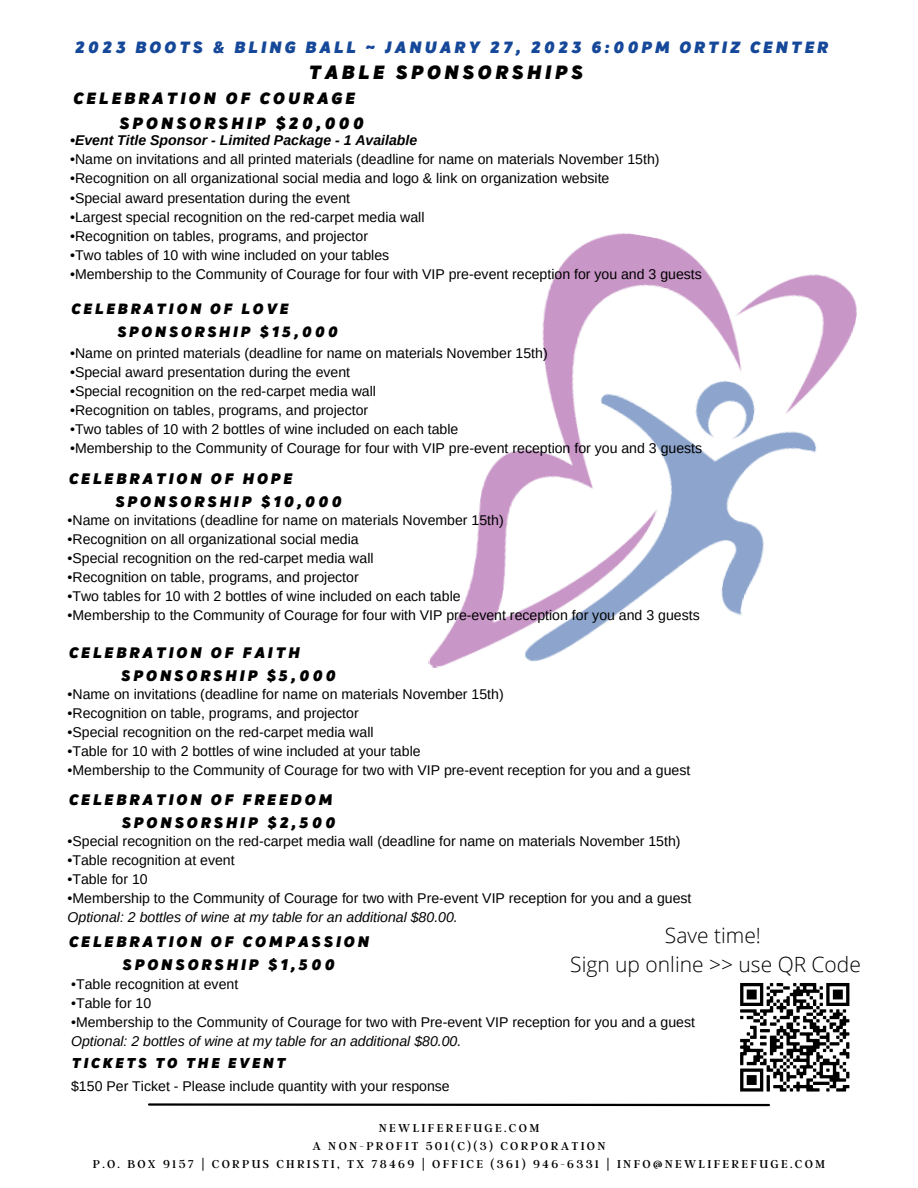
<style>
.page{position:relative;width:918px;height:1188px;background:#fff}
.page>*{position:absolute;margin:0;border:0;box-sizing:border-box;transform-origin:0 0}
.t1{font:300 21px/29.2px "Open Sans";color:#000;text-align:center}
.t2{font:900 19.95px "Mixa";letter-spacing:.18em;color:#000}
.t3{font:900 16.95px "Mixa";letter-spacing:.18em;color:#16489a}
.t4{font:900 16.95px/24.8px "Mixa";letter-spacing:.18em;color:#000}
.t5{font:900 15.9px/22.8px "Mixa";letter-spacing:.18em;color:#000}
.t6{font:900 15.45px/22.4px "Mixa";letter-spacing:.18em;color:#000}
.t7{font:900 14.85px "Mixa";letter-spacing:.18em;color:#000}
.t8{font:14.1px "Arimo";color:#000}
.t9{font:italic 14.1px "Arimo";color:#000}
.t10{font:italic 700 14.1px "Arimo";color:#000}
.t11{font:12.75px/18px "Argent CF";letter-spacing:.18em;color:#000;text-align:center}
</style>
<div class="page">
<img style="left:428px;top:233px;width:429px;height:436px">
<img style="left:740px;top:983px;width:110px;height:109px">
<svg style="left:148px;top:1103px;width:622px;height:4px"></svg>
<p class="t3" style="left:75px;top:36px;width:755px">2023 BOOTS &amp; BLING BALL ~ JANUARY 27, 2023 6:00PM ORTIZ CENTER</p>
<h2 class="t2" style="left:309px;top:59px;width:276px">TABLE SPONSORSHIPS</h2>
<p class="t4" style="left:120px;top:85px;width:246px;text-indent:-46px">CELEBRATION OF COURAGE<br>SPONSORSHIP $20,000</p>
<p class="t10" style="left:70px;top:132px;width:349px">•Event Title Sponsor - Limited Package - 1 Available</p>
<p class="t8" style="left:70px;top:152px;width:591px">•Name on invitations and all printed materials (deadline for name on materials November 15th)</p>
<p class="t8" style="left:70px;top:171px;width:541px">•Recognition on all organizational social media and logo &amp; link on organization website</p>
<p class="t8" style="left:70px;top:190px;width:282px">•Special award presentation during the event</p>
<p class="t8" style="left:70px;top:209px;width:356px">•Largest special recognition on the red-carpet media wall</p>
<p class="t8" style="left:70px;top:228px;width:300px">•Recognition on tables, programs, and projector</p>
<p class="t8" style="left:70px;top:247px;width:321px">•Two tables of 10 with wine included on your tables</p>
<p class="t8" style="left:70px;top:266px;width:633px">•Membership to the Community of Courage for four with VIP pre-event reception for you and 3 guests</p>
<p class="t6" style="left:117px;top:297px;width:222px;text-indent:-46px">CELEBRATION OF LOVE<br>SPONSORSHIP $15,000</p>
<p class="t8" style="left:70px;top:345px;width:479px">•Name on printed materials (deadline for name on materials November 15th)</p>
<p class="t8" style="left:70px;top:364px;width:282px">•Special award presentation during the event</p>
<p class="t8" style="left:70px;top:383px;width:308px">•Special recognition on the red-carpet media wall</p>
<p class="t8" style="left:70px;top:402px;width:300px">•Recognition on tables, programs, and projector</p>
<p class="t8" style="left:70px;top:421px;width:390px">•Two tables of 10 with 2 bottles of wine included on each table</p>
<p class="t8" style="left:70px;top:440px;width:634px">•Membership to the Community of Courage for four with VIP pre-event reception for you and 3 guests</p>
<p class="t5" style="left:115px;top:467px;width:228px;text-indent:-46px">CELEBRATION OF HOPE<br>SPONSORSHIP $10,000</p>
<p class="t8" style="left:68px;top:512px;width:438px">•Name on invitations (deadline for name on materials November 15th)</p>
<p class="t8" style="left:68px;top:531px;width:293px">•Recognition on all organizational social media</p>
<p class="t8" style="left:68px;top:550px;width:308px">•Special recognition on the red-carpet media wall</p>
<p class="t8" style="left:68px;top:569px;width:293px">•Recognition on table, programs, and projector</p>
<p class="t8" style="left:68px;top:588px;width:395px">•Two tables for 10 with 2 bottles of wine included on each table</p>
<p class="t8" style="left:68px;top:607px;width:634px">•Membership to the Community of Courage for four with VIP pre-event reception for you and 3 guests</p>
<p class="t5" style="left:121px;top:641px;width:216px;text-indent:-52px">CELEBRATION OF FAITH<br>SPONSORSHIP $5,000</p>
<p class="t8" style="left:68px;top:686px;width:438px">•Name on invitations (deadline for name on materials November 15th)</p>
<p class="t8" style="left:68px;top:705px;width:293px">•Recognition on table, programs, and projector</p>
<p class="t8" style="left:68px;top:724px;width:308px">•Special recognition on the red-carpet media wall</p>
<p class="t8" style="left:68px;top:743px;width:355px">•Table for 10 with 2 bottles of wine included at your table</p>
<p class="t8" style="left:68px;top:762px;width:624px">•Membership to the Community of Courage for two with VIP pre-event reception for you and a guest</p>
<p class="t5" style="left:69px;top:787px;width:268px;line-height:23.2px;text-align:right">CELEBRATION OF FREEDOM<br>SPONSORSHIP $2,500</p>
<p class="t8" style="left:68px;top:833px;width:615px">•Special recognition on the red-carpet media wall (deadline for name on materials November 15th)</p>
<p class="t8" style="left:68px;top:852px;width:169px">•Table recognition at event</p>
<p class="t8" style="left:68px;top:871px;width:82px">•Table for 10</p>
<p class="t8" style="left:68px;top:890px;width:625px">•Membership to the Community of Courage for two with Pre-event VIP reception for you and a guest</p>
<p class="t9" style="left:68px;top:909px;width:392px">Optional: 2 bottles of wine at my table for an additional $80.00.</p>
<h1 class="t1" style="left:570px;top:920px;width:292px">Save time!<br>Sign up online &gt;&gt; use QR Code</h1>
<p class="t5" style="left:123px;top:929px;width:248px;text-indent:-54px">CELEBRATION OF COMPASSION<br>SPONSORSHIP $1,500</p>
<p class="t8" style="left:71px;top:976px;width:169px">•Table recognition at event</p>
<p class="t8" style="left:71px;top:995px;width:82px">•Table for 10</p>
<p class="t8" style="left:71px;top:1014px;width:625px">•Membership to the Community of Courage for two with Pre-event VIP reception for you and a guest</p>
<p class="t9" style="left:71px;top:1033px;width:392px">Optional: 2 bottles of wine at my table for an additional $80.00.</p>
<p class="t7" style="left:72px;top:1053px;width:215px">TICKETS TO THE EVENT</p>
<p class="t8" style="left:71px;top:1078px;width:380px">$150 Per Ticket - Please include quantity with your response</p>
<p class="t11" style="left:93px;top:1118px;width:734px">NEWLIFEREFUGE.COM<br>A NON-PROFIT 501(C)(3) CORPORATION<br>P.O. BOX 9157 | CORPUS CHRISTI, TX 78469 | OFFICE (361) 946-6331 | INFO@NEWLIFEREFUGE.COM</p>
</div>
